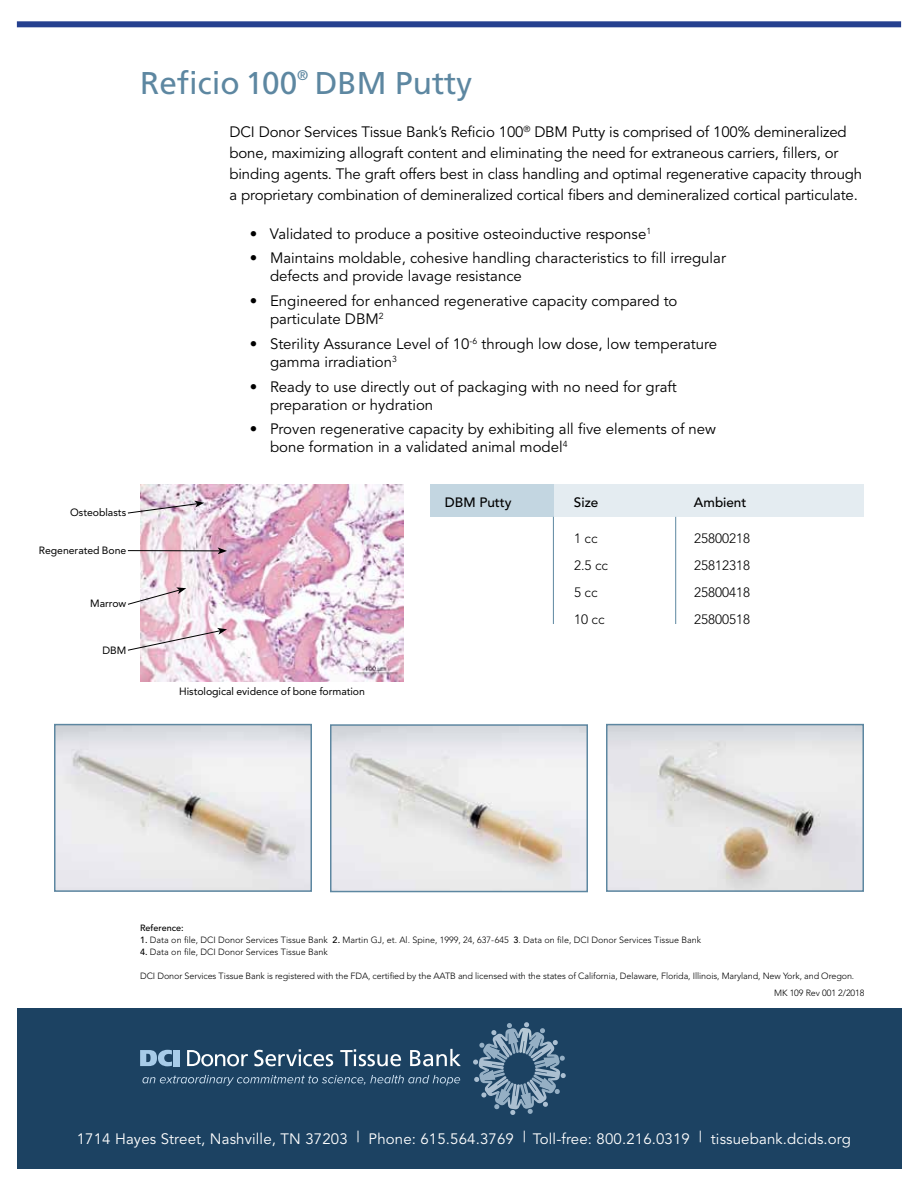
<style>
.page{position:relative;width:918px;height:1188px;background:#fff}
.page>*{position:absolute;margin:0;border:0;box-sizing:border-box;transform-origin:0 0}
.t1{font:31.5px "Frutiger";color:#5d87a1}
.t2{font:15px/18px "Avenir";color:#000}
.t3{font:15px "Avenir";letter-spacing:.01em;color:#fff}
.t4{font:13.95px "Frutiger";color:#5d87a1}
.t5{font:300 13.5px "Avenir";color:#000}
.t6{font:500 13.5px "Avenir";color:#000}
.t7{font:10.5px "Avenir";letter-spacing:-.005em;color:#000}
.t8{font:300 9px/16.5px "Avenir";letter-spacing:-.01em;color:#000}
.t9{font:500 9px "Avenir";color:#000}
.s1{font-weight:500}
</style>
<div class="page">
<div style="left:431px;top:484px;width:123px;height:33px;background:#c3d6e1"></div>
<div style="left:17px;top:1009px;width:884px;height:160px;background:#1c4262"></div>
<svg style="left:473px;top:1022px;width:93px;height:93px"></svg>
<svg style="left:142px;top:1075px;width:318px;height:11px"></svg>
<svg style="left:140px;top:1050px;width:32px;height:16px"></svg>
<div style="left:173px;top:1050px;width:7px;height:16px;background:#a7cbe8"></div>
<svg style="left:187px;top:1050px;width:61px;height:16px"></svg>
<svg style="left:254px;top:1049px;width:79px;height:17px"></svg>
<svg style="left:340px;top:1049px;width:61px;height:17px"></svg>
<svg style="left:410px;top:1049px;width:51px;height:17px"></svg>
<div style="left:17px;top:21px;width:884px;height:6px;background:#25408f"></div>
<hr style="left:553px;top:517px;width:1px;height:107px;background:#5d87a1">
<hr style="left:675px;top:517px;width:1px;height:107px;background:#5d87a1">
<div style="left:554px;top:484px;width:310px;height:33px;background:#e4ecf1"></div>
<img style="left:140px;top:484px;width:264px;height:197px">
<img style="left:57px;top:727px;width:252px;height:162px">
<div style="left:54px;top:724px;width:258px;height:168px;border:2px solid #5d87a1"></div>
<img style="left:333px;top:727px;width:252px;height:162px">
<div style="left:330px;top:724px;width:258px;height:168px;border:2px solid #5d87a1"></div>
<img style="left:609px;top:727px;width:252px;height:162px">
<div style="left:606px;top:724px;width:258px;height:168px;border:2px solid #5d87a1"></div>
<svg style="left:127px;top:501px;width:77px;height:13px"></svg>
<hr style="left:128px;top:550px;width:92px;height:1px;background:#000">
<svg style="left:218px;top:547px;width:9px;height:7px"></svg>
<svg style="left:128px;top:587px;width:58px;height:18px"></svg>
<svg style="left:128px;top:628px;width:99px;height:23px"></svg>
<h1 class="t1" style="left:140px;top:64px;width:159px">Reficio 100</h1>
<p class="t4" style="left:297px;top:67px;width:13px">®</p>
<h1 class="t1" style="left:315px;top:64px;width:159px">DBM Putty</h1>
<p class="t2" style="left:229px;top:121px;width:634px;line-height:21px">DCI Donor Services Tissue Bank’s Reficio 100<sup>®</sup> DBM Putty is comprised of 100% demineralized bone, maximizing allograft content and eliminating the need for extraneous carriers, fillers, or binding agents. The graft offers best in class handling and optimal regenerative capacity through a proprietary combination of demineralized cortical fibers and demineralized cortical particulate.</p>
<p class="t2" style="left:250px;top:225px;width:403px">• Validated to produce a positive osteoinductive response<sup>1</sup></p>
<p class="t2" style="left:270px;top:250px;width:458px;text-indent:-20px">• Maintains moldable, cohesive handling characteristics to fill irregular defects and provide lavage resistance</p>
<p class="t2" style="left:270px;top:292px;width:409px;text-indent:-20px">• Engineered for enhanced regenerative capacity compared to particulate DBM<sup>2</sup></p>
<p class="t2" style="left:270px;top:335px;width:449px;text-indent:-20px">• Sterility Assurance Level of 10<sup>-6</sup> through low dose, low temperature gamma irradiation<sup>3</sup></p>
<p class="t2" style="left:270px;top:378px;width:408px;text-indent:-20px">• Ready to use directly out of packaging with no need for graft preparation or hydration</p>
<p class="t2" style="left:270px;top:421px;width:448px;text-indent:-20px">• Proven regenerative capacity by exhibiting all five elements of new bone formation in a validated animal model<sup>4</sup></p>
<p class="t7" style="left:70px;top:506px;width:58px">Osteoblasts</p>
<p class="t7" style="left:39px;top:545px;width:89px">Regenerated Bone</p>
<p class="t7" style="left:90px;top:597px;width:38px">Marrow</p>
<p class="t7" style="left:103px;top:644px;width:25px">DBM</p>
<p class="t7" style="left:179px;top:686px;width:187px">Histological evidence of bone formation</p>
<p class="t6" style="left:445px;top:494px;width:68px">DBM Putty</p>
<p class="t6" style="left:574px;top:494px;width:26px">Size</p>
<p class="t6" style="left:694px;top:494px;width:54px">Ambient</p>
<p class="t5" style="left:574px;top:530px;width:25px">1 cc</p>
<p class="t5" style="left:694px;top:530px;width:58px">25800218</p>
<p class="t5" style="left:574px;top:557px;width:36px">2.5 cc</p>
<p class="t5" style="left:694px;top:557px;width:58px">25812318</p>
<p class="t5" style="left:574px;top:584px;width:25px">5 cc</p>
<p class="t5" style="left:694px;top:584px;width:58px">25800418</p>
<p class="t5" style="left:574px;top:611px;width:32px">10 cc</p>
<p class="t5" style="left:694px;top:611px;width:58px">25800518</p>
<p class="t9" style="left:140px;top:923px;width:45px">Reference:</p>
<p class="t8" style="left:140px;top:932px;width:563px"><span class="s1">1.</span> Data on file, DCI Donor Services Tissue Bank <span class="s1">2.</span> Martin GJ, et. Al. Spine, 1999, 24, 637-645 <span class="s1">3</span>. Data on file, DCI Donor Services Tissue Bank</p>
<p class="t8" style="left:140px;top:944px;width:189px"><span class="s1">4.</span> Data on file, DCI Donor Services Tissue Bank</p>
<p class="t8" style="left:774px;top:968px;width:92px;text-indent:-634px">DCI Donor Services Tissue Bank is registered with the FDA, certified by the AATB and licensed with the states of California, Delaware, Florida, Illinois, Maryland, New York, and Oregon.<br>MK 109 Rev 001 2/2018</p>
<p class="t3" style="left:77px;top:1130px;width:776px">1714 Hayes Street, Nashville, TN 37203 | Phone: 615.564.3769 | Toll-free: 800.216.0319 | tissuebank.dcids.org</p>
</div>
